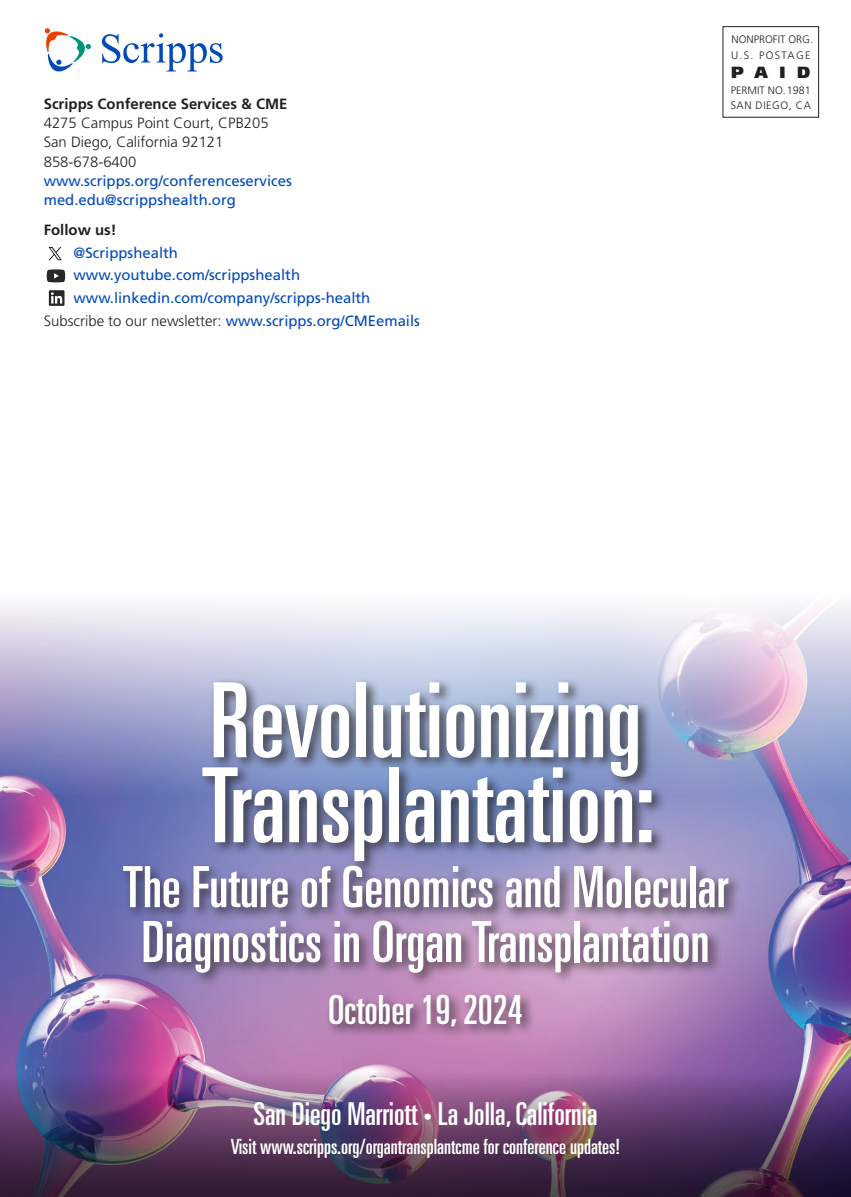
<style>
.page{position:relative;width:851px;height:1197px;background:#fff}
.page>*{position:absolute;margin:0;border:0;box-sizing:border-box;transform-origin:0 0}
.t1{font:ultra-condensed 103.77px/85px "Univers";color:#fff}
.t2{font:ultra-condensed 56.88px/54.9px "Univers";color:#fff;text-align:center}
.t3{font:ultra-condensed 40.07px "Univers";color:#fff}
.t4{font:ultra-condensed 31.5px "Univers";color:#fff}
.t5{font:ultra-condensed 21px "Univers";color:#fff}
.t6{font:900 16.1px "Frutiger";color:#231f20}
.Body_Light{font:300 14.88px/19.2px "Frutiger LT Std";color:#231f20}
.Body_Light-2{font:14.88px "Frutiger LT Std";color:#004aba}
.Subhead{font:700 14.88px "Frutiger LT Std";color:#231f20}
.t7{font:300 10.85px "Frutiger";color:#231f20}
.t8{font:300 10.85px "Frutiger";letter-spacing:.12em;color:#231f20}
.t9{font:300 10.85px "Frutiger";letter-spacing:.05em;color:#231f20}
.s1{font-weight:400;color:#004aba}
.s2{font-size:17.5px}
</style>
<div class="page">
<img style="left:0;top:605px;width:850px;height:467px">
<img style="left:0;top:1072px;width:850px;height:125px">
<svg style="left:45px;top:28px;width:46px;height:44px"></svg>
<svg style="left:102px;top:33px;width:121px;height:39px"></svg>
<svg style="left:49px;top:247px;width:13px;height:13px"></svg>
<svg style="left:47px;top:269px;width:18px;height:13px"></svg>
<svg style="left:49px;top:290px;width:15px;height:16px"></svg>
<div style="left:119px;top:678px;width:623px;height:362px;background:#231f20;opacity:.75"></div>
<p class="Subhead" style="left:44px;top:95px;width:245px">Scripps Conference Services &amp; CME</p>
<p class="Body_Light" style="left:44px;top:114px;width:249px">4275 Campus Point Court, CPB205<br>San Diego, California 92121<br>858-678-6400 <span class="s1">www.scripps.org/conferenceservices med.edu@scrippshealth.org</span></p>
<p class="Subhead" style="left:44px;top:221px;width:74px">Follow us!</p>
<p class="Body_Light-2" style="left:74px;top:244px;width:106px">@Scrippshealth</p>
<p class="Body_Light-2" style="left:74px;top:266px;width:228px">www.youtube.com/scrippshealth</p>
<p class="Body_Light-2" style="left:74px;top:289px;width:298px">www.linkedin.com/company/scripps-health</p>
<p class="Body_Light" style="left:44px;top:311px;width:378px">Subscribe to our newsletter: <span class="s1">www.scripps.org/CMEemails</span></p>
<p class="t7" style="left:731px;top:33px;width:83px">NONPROFIT ORG.</p>
<p class="t8" style="left:731px;top:49px;width:81px">U.S. POSTAGE</p>
<p class="t6" style="left:731px;top:63px;width:81px">PAID</p>
<p class="t7" style="left:730px;top:84px;width:82px">PERMIT NO.1981</p>
<p class="t9" style="left:730px;top:99px;width:82px">SAN DIEGO, CA</p>
<p class="t1" style="left:202px;top:677px;width:454px">Revolutionizing<br>Transplantation:</p>
<p class="t2" style="left:123px;top:859px;width:606px">The Future of Genomics and Molecular<br>Diagnostics in Organ Transplantation</p>
<p class="t3" style="left:328px;top:987px;width:196px">October 19, 2024</p>
<p class="t4" style="left:253px;top:1095px;width:345px">San Diego Marriott <span class="s2">•</span> La Jolla, California</p>
<p class="t5" style="left:231px;top:1135px;width:391px">Visit www.scripps.org/organtransplantcme for conference updates!</p>
</div>
